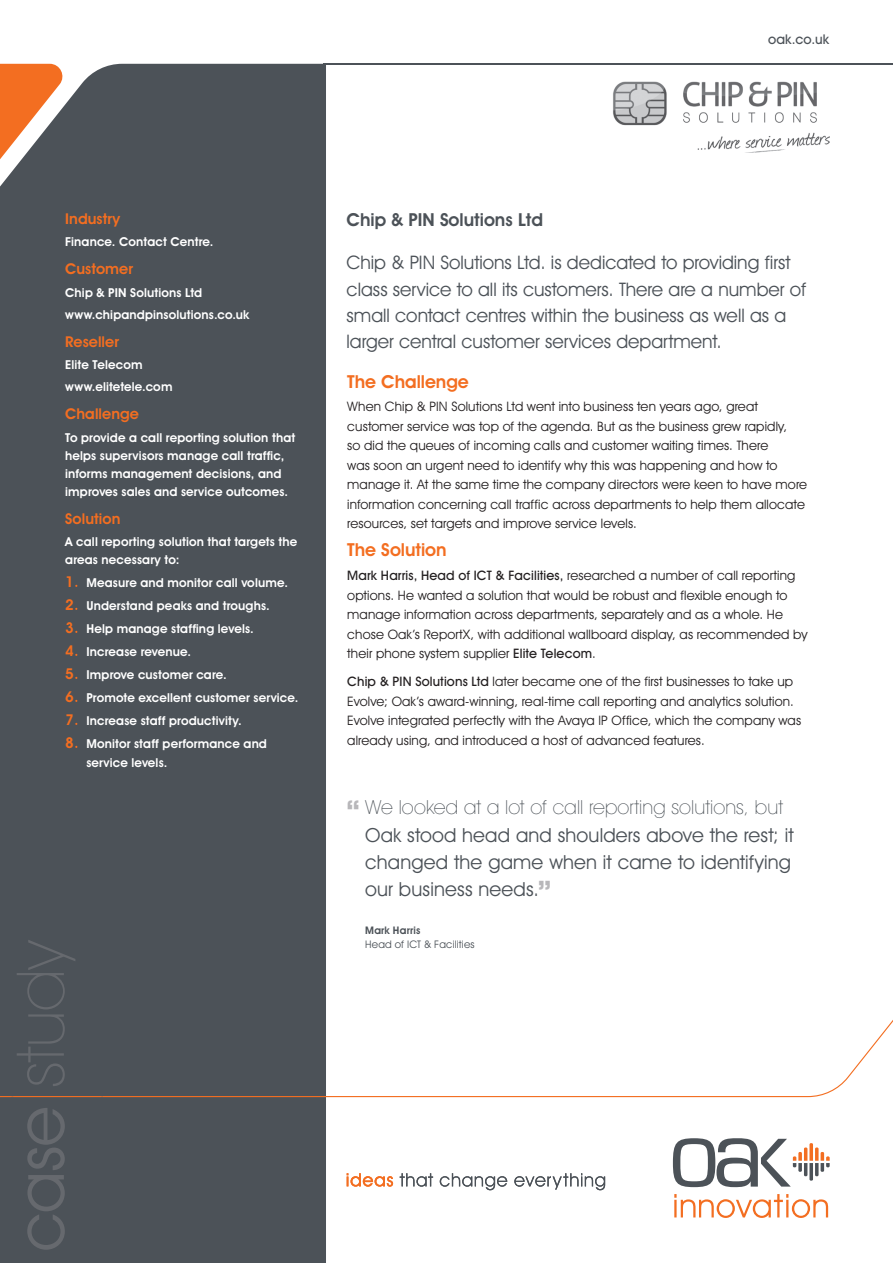
<style>
.page{position:relative;width:893px;height:1263px;background:#fff}
.page>*{position:absolute;margin:0;border:0;box-sizing:border-box;transform-origin:0 0}
.t1{font:200 66.3px "Avant Garde IT Cby BT";letter-spacing:-.005em;color:#66696e}
.t2{font:700 27px "Avant Garde IT Cby BT";color:#b8b7ba}
.t3{font:19.5px/27px "Avant Garde IT Cby BT";letter-spacing:.01em;color:#4c5258}
.t4{font:200 19.5px "Avant Garde IT Cby BT";letter-spacing:.005em;color:#4c5258}
.t5{font:18.75px/26.2px "Avant Garde IT Cby BT";color:#4c5258}
.t6{font:600 18px "Avant Garde IT Cby BT";color:#f36e21}
.t7{font:600 18px "Avant Garde IT Cby BT";color:#4c5258}
.t8{font:600 15px "Avant Garde IT Cby BT";letter-spacing:.005em;color:#f36e21}
.t9{font:500 13.5px "Avant Garde IT Cby BT";letter-spacing:.01em;color:#4c5258}
.t10{font:13.2px/19.5px "Avant Garde IT Cby BT";letter-spacing:.01em;color:#231f20}
.t11{font:600 12.3px/23px "Avant Garde IT Cby BT";letter-spacing:.01em;color:#fff}
.t12{font:10.5px "Avant Garde IT Cby BT";letter-spacing:.02em;color:#4c5258}
.t13{font:600 10.5px "Avant Garde IT Cby BT";letter-spacing:.02em;color:#4c5258}
.s1{font-size:15px;color:#f36e21}
.s2{font-weight:400}
.s3{font-weight:500}
</style>
<div class="page">
<div style="left:0;top:64px;width:326px;height:1199px;background:#4c5258"></div>
<svg style="left:673px;top:1138px;width:157px;height:49px"></svg>
<svg style="left:674px;top:1194px;width:154px;height:24px"></svg>
<svg style="left:347px;top:1173px;width:46px;height:14px"></svg>
<svg style="left:400px;top:1173px;width:33px;height:14px"></svg>
<svg style="left:440px;top:1173px;width:67px;height:17px"></svg>
<svg style="left:514px;top:1173px;width:91px;height:17px"></svg>
<svg style="left:0;top:1006px;width:893px;height:91px"></svg>
<hr style="left:323px;top:64px;width:570px;height:1px;background:#4c5258">
<svg style="left:0;top:64px;width:65px;height:111px"></svg>
<div style="left:12px;top:828px;width:91px;height:425px;background:#4c5258"></div>
<img style="left:613px;top:81px;width:216px;height:71px">
<p class="t9" style="left:768px;top:31px;width:63px">oak.co.uk</p>
<p class="t8" style="left:65px;top:210px;width:57px">Industry</p>
<p class="t11" style="left:65px;top:230px;width:150px">Finance. Contact Centre.</p>
<p class="t8" style="left:65px;top:260px;width:69px">Customer</p>
<p class="t11" style="left:65px;top:281px;width:186px;line-height:22.2px">Chip &amp; PIN Solutions Ltd www.chipandpinsolutions.co.uk</p>
<p class="t8" style="left:65px;top:332px;width:55px">Reseller</p>
<p class="t11" style="left:65px;top:354px;width:109px;line-height:22.2px">Elite Telecom www.elitetele.com</p>
<p class="t8" style="left:65px;top:405px;width:75px">Challenge</p>
<p class="t11" style="left:65px;top:428px;width:232px;line-height:18px">To provide a call reporting solution that helps supervisors manage call traffic, informs management decisions, and improves sales and service outcomes.</p>
<p class="t8" style="left:65px;top:509px;width:57px">Solution</p>
<p class="t11" style="left:65px;top:532px;width:234px;line-height:18px">A call reporting solution that targets the areas necessary to:</p>
<p class="t11" style="left:65px;top:571px;width:235px"><span class="s1">1</span> Measure and monitor call volume.<br><span class="s1">2</span> Understand peaks and troughs.<br><span class="s1">3</span> Help manage staffing levels.<br><span class="s1">4</span> Increase revenue.<br><span class="s1">5</span> Improve customer care.<br><span class="s1">6</span> Promote excellent customer service.<br><span class="s1">7</span> Increase staff productivity.<br><span class="s1">8</span> Monitor staff performance and</p>
<p class="t11" style="left:86px;top:751px;width:82px">service levels.</p>
<h1 class="t1" style="left:0;top:1251px;width:314px;rotate:-90deg"><span class="s2">case</span> study</h1>
<h3 class="t7" style="left:347px;top:209px;width:198px">Chip &amp; PIN Solutions Ltd</h3>
<h3 class="t5" style="left:347px;top:250px;width:461px">Chip &amp; PIN Solutions Ltd. is dedicated to providing first class service to all its customers. There are a number of small contact centres within the business as well as a larger central customer services department.</h3>
<h3 class="t6" style="left:347px;top:370px;width:123px">The Challenge</h3>
<p class="t10" style="left:347px;top:397px;width:461px">When Chip &amp; PIN Solutions Ltd went into business ten years ago, great customer service was top of the agenda. But as the business grew rapidly,<br>so did the queues of incoming calls and customer waiting times. There<br>was soon an urgent need to identify why this was happening and how to manage it. At the same time the company directors were keen to have more information concerning call traffic across departments to help them allocate resources, set targets and improve service levels.</p>
<h3 class="t6" style="left:347px;top:539px;width:101px">The Solution</h3>
<p class="t10" style="left:347px;top:565px;width:462px"><span class="s3">Mark Harris, Head of ICT &amp; Facilities,</span> researched a number of call reporting options. He wanted a solution that would be robust and flexible enough to manage information across departments, separately and as a whole. He chose Oak’s ReportX, with additional wallboard display, as recommended by their phone system supplier <span class="s3">Elite Telecom</span>.</p>
<p class="t10" style="left:347px;top:671px;width:455px"><span class="s3">Chip &amp; PIN Solutions Ltd</span> later became one of the first businesses to take up Evolve; Oak’s award-winning, real-time call reporting and analytics solution.<br>Evolve integrated perfectly with the Avaya IP Office, which the company was already using, and introduced a host of advanced features.</p>
<h3 class="t4" style="left:365px;top:796px;width:419px">We looked at a lot of call reporting solutions, but</h3>
<h3 class="t3" style="left:365px;top:821px;width:430px">Oak stood head and shoulders above the rest; it changed the game when it came to identifying our business needs.</h3>
<h2 class="t2" style="left:347px;top:794px;width:15px">“</h2>
<h2 class="t2" style="left:538px;top:874px;width:15px">”</h2>
<p class="t13" style="left:365px;top:923px;width:57px">Mark Harris</p>
<p class="t12" style="left:365px;top:938px;width:111px">Head of ICT &amp; Facilities</p>
</div>
